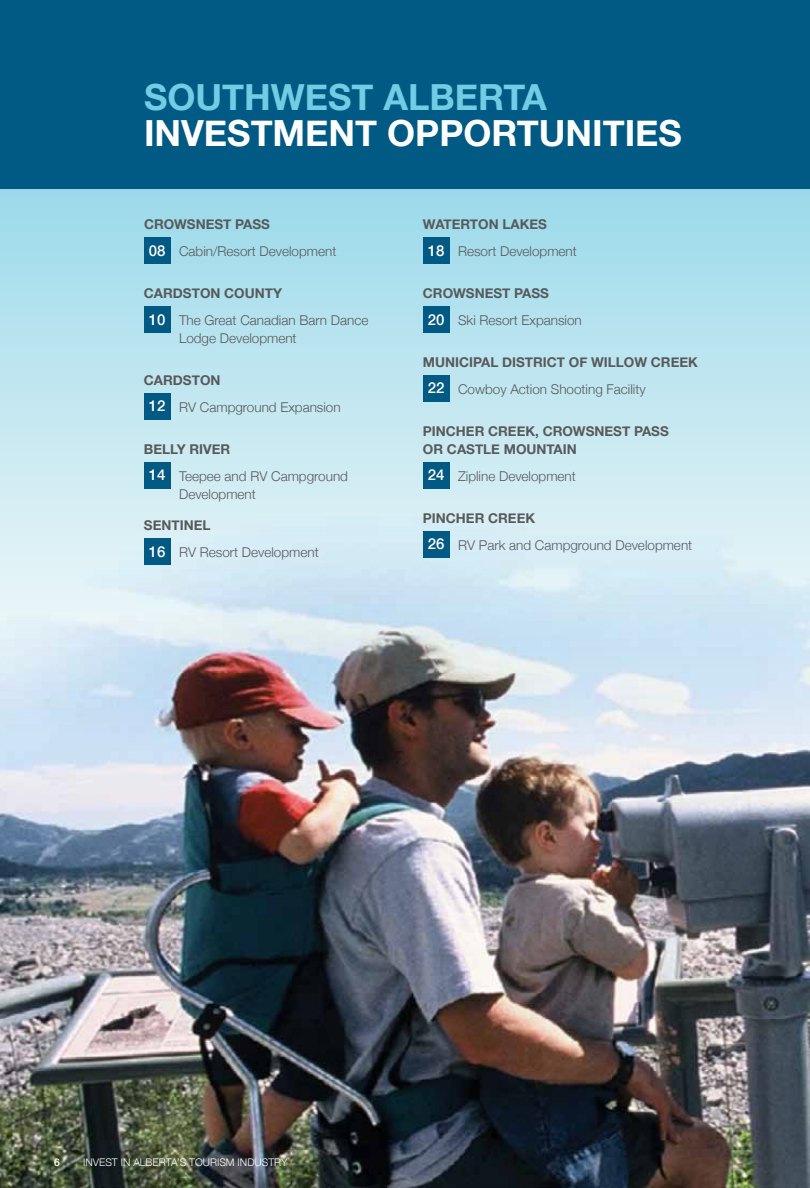
<style>
.page{position:relative;width:810px;height:1188px;background:#fff}
.page>*{position:absolute;margin:0;border:0;box-sizing:border-box;transform-origin:0 0}
.t1{font:700 36px "Helvetica Neue";color:#fff}
.t2{font:700 36px "Helvetica Neue";color:#70cde3}
.t3{font:300 13.5px/26.7px "Helvetica Neue";color:#58595b}
.t4{font:700 13.5px/26.7px "Helvetica Neue";color:#58595b}
.t5{font:300 10.5px "Helvetica Neue";color:#fff}
.t6{font:500 10.5px "Helvetica Neue";color:#fff}
.s1{font-weight:700}
.s2{font-weight:500;font-size:15px;color:#fff}
.s3{font-weight:300}
</style>
<div class="page">
<img style="left:0;top:742px;width:810px;height:446px">
<svg style="left:0;top:189px;width:810px;height:553px;background:#bedce7"></svg>
<div style="left:0;top:0;width:810px;height:189px;background:#005a84"></div>
<div style="left:144px;top:238px;width:26px;height:26px;background:#005a84"></div>
<div style="left:144px;top:307px;width:26px;height:26px;background:#005a84"></div>
<div style="left:144px;top:394px;width:26px;height:26px;background:#005a84"></div>
<div style="left:144px;top:463px;width:26px;height:26px;background:#005a84"></div>
<div style="left:144px;top:539px;width:26px;height:26px;background:#005a84"></div>
<div style="left:423px;top:238px;width:26px;height:26px;background:#005a84"></div>
<div style="left:423px;top:307px;width:26px;height:26px;background:#005a84"></div>
<div style="left:423px;top:376px;width:26px;height:26px;background:#005a84"></div>
<div style="left:423px;top:463px;width:26px;height:26px;background:#005a84"></div>
<div style="left:423px;top:532px;width:26px;height:26px;background:#005a84"></div>
<h1 class="t2" style="left:144px;top:75px;width:27px">SOUTHWEST</h1>
<h1 class="t2" style="left:383px;top:75px;width:49px">ALBERT</h1>
<h1 class="t2" style="left:522px;top:75px;width:26px">A</h1>
<h1 class="t1" style="left:144px;top:111px;width:37px">INVESTMENT</h1>
<h1 class="t1" style="left:387px;top:111px;width:103px">OPPORTUN</h1>
<h1 class="t1" style="left:592px;top:111px;width:66px">ITIES</h1>
<p class="t3" style="left:149px;top:211px;width:189px;text-indent:-5px"><span class="s1">CROWSNEST PASS<br></span><span class="s2">08</span> Cabin/Resort Development</p>
<p class="t3" style="left:149px;top:280px;width:221px;text-indent:-5px"><span class="s1">CARDSTON COUNTY<br></span><span class="s2">10</span> The Great Canadian Barn Dance</p>
<p class="t3" style="left:179px;top:324px;width:119px">Lodge Development</p>
<p class="t3" style="left:149px;top:367px;width:193px;text-indent:-5px"><span class="s1">CARDSTON<br></span><span class="s2">12</span> RV Campground Expansion</p>
<p class="t3" style="left:149px;top:436px;width:201px;text-indent:-5px"><span class="s1">BELLY RIVER<br></span><span class="s2">14</span> Teepee and RV Campground</p>
<p class="t3" style="left:179px;top:480px;width:78px">Development</p>
<p class="t3" style="left:149px;top:512px;width:171px;text-indent:-5px"><span class="s1">SENTINEL<br></span><span class="s2">16</span> RV Resort Development</p>
<p class="t3" style="left:428px;top:211px;width:150px;text-indent:-5px"><span class="s1">WATERTON LAKES<br></span><span class="s2">18</span> Resort Development</p>
<p class="t3" style="left:428px;top:280px;width:155px;text-indent:-5px"><span class="s1">CROWSNEST PASS<br></span><span class="s2">20</span> Ski Resort Expansion</p>
<p class="t4" style="left:428px;top:349px;width:271px;text-indent:-5px">MUNICIPAL DISTRICT OF WI LLOW CREEK<br><span class="s2">22</span> <span class="s3">Cowboy Action Shooting Facility</span></p>
<p class="t4" style="left:423px;top:422px;width:247px;line-height:18px">PINCHER CREEK, CROWSNEST PASS<br>OR CASTLE MOUNTAI N</p>
<p class="t3" style="left:428px;top:462px;width:149px"><span class="s2">24</span> Zipline Development</p>
<p class="t3" style="left:428px;top:504px;width:266px;text-indent:-5px"><span class="s1">PINCHER CREEK<br></span><span class="s2">26</span> RV Park and Campground Development</p>
<p class="t6" style="left:54px;top:1156px;width:7px">6</p>
<p class="t5" style="left:83px;top:1156px;width:206px">INVEST IN ALBERTA’S TOURISM INDUSTRY</p>
</div>
